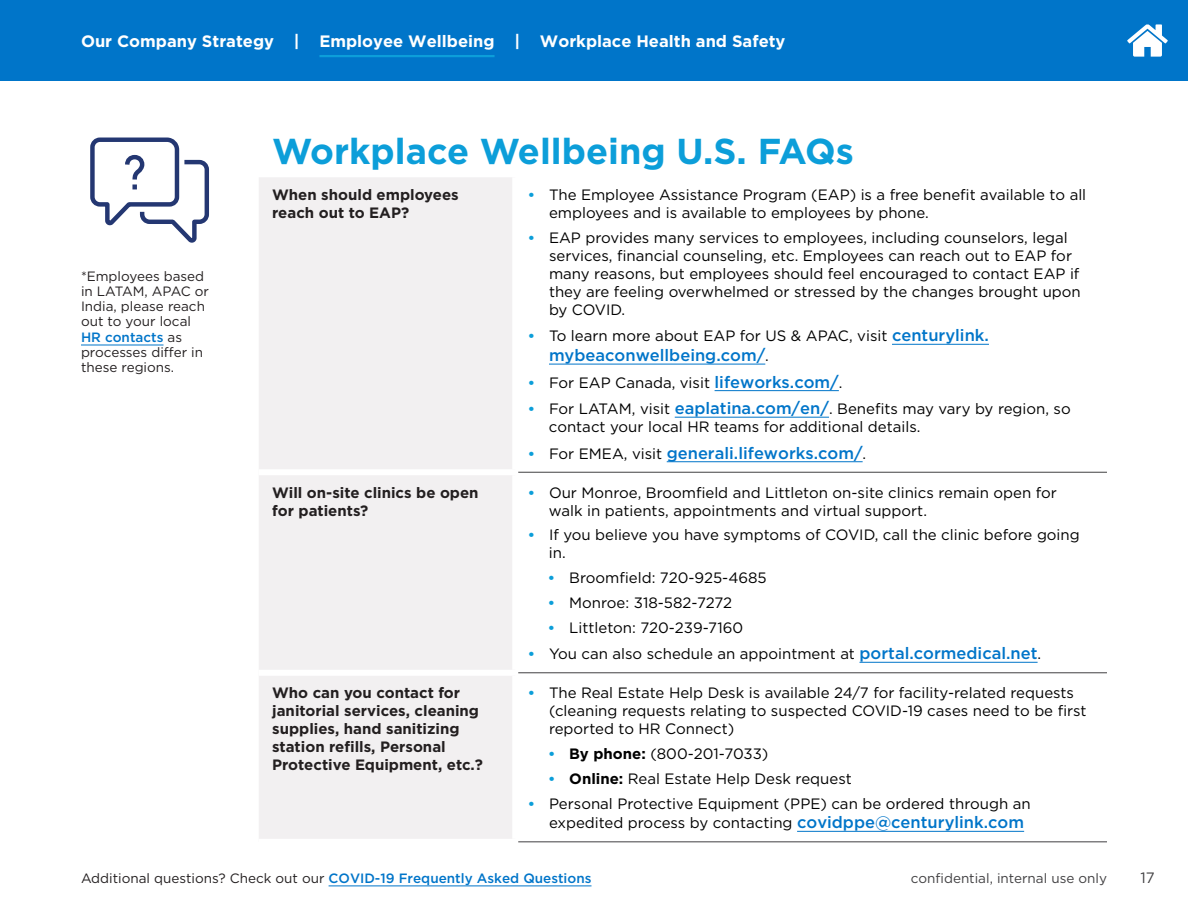
<style>
.page{position:relative;width:1188px;height:918px;background:#fff}
.page>*{position:absolute;margin:0;border:0;box-sizing:border-box;transform-origin:0 0}
.t1{font:700 36px "Gotham";color:#0c9ed9}
.t2{font:700 16.5px "Gotham";color:#fff}
.t3{font:500 16.5px "Gotham";color:#0075c9}
.t4{font:15px/18px "Gotham";color:#000}
.t5{font:700 15px/18px "Gotham";color:#231f20}
.t6{font:15px "Gotham";color:#414042}
.t7{font:13.5px/15.1px "Gotham";color:#231f20}
.t8{font:500 13.5px "Gotham";color:#0075c9}
.t9{font:13.5px "Gotham";color:#414042}
.s1{font-weight:500;color:#0075c9}
.s2{font-family:"Arial";font-weight:700;color:#0c9ed9}
.s3{font-weight:500;font-size:16.5px;color:#0075c9}
.s4{font-weight:400;font-size:15px;color:#000}
.s5{font-family:"Arial";font-weight:700;font-size:15px;color:#0c9ed9}
.s6{font-weight:700}
.s7{font-weight:400;color:#231f20}
</style>
<div class="page">
<div style="left:0;top:0;width:1188px;height:81px;background:#0075c9"></div>
<hr style="left:319px;top:55px;width:176px;height:2px;background:#0c9ed9">
<hr style="left:329px;top:886px;width:263px;height:1px;background:#0075c9">
<svg style="left:1127px;top:24px;width:41px;height:33px"></svg>
<svg style="left:90px;top:137px;width:119px;height:106px"></svg>
<hr style="left:81px;top:345px;width:83px;height:1px;background:#0075c9">
<div style="left:259px;top:177px;width:253px;height:662px;background:#f2f0f1"></div>
<div style="left:259px;top:469px;width:259px;height:6px;background:#fff"></div>
<div style="left:259px;top:670px;width:259px;height:6px;background:#fff"></div>
<hr style="left:518px;top:472px;width:589px;height:1px;background:#414042">
<hr style="left:518px;top:673px;width:589px;height:1px;background:#414042">
<hr style="left:518px;top:842px;width:589px;height:1px;background:#414042">
<hr style="left:892px;top:344px;width:97px;height:1px;background:#0075c9">
<hr style="left:549px;top:364px;width:216px;height:1px;background:#0075c9">
<hr style="left:715px;top:390px;width:124px;height:1px;background:#0075c9">
<hr style="left:675px;top:417px;width:154px;height:1px;background:#0075c9">
<hr style="left:667px;top:461px;width:196px;height:1px;background:#0075c9">
<hr style="left:860px;top:662px;width:178px;height:1px;background:#0075c9">
<hr style="left:797px;top:831px;width:227px;height:1px;background:#0075c9">
<p class="t2" style="left:81px;top:30px;width:706px">Our Company Strategy | Employee Wellbeing | Workplace Health and Safety</p>
<p class="t7" style="left:81px;top:268px;width:130px">*Employees based in LATAM, APAC or<br>India, please reach out to your local<br><span class="s1">HR contacts</span> as processes differ in these regions.</p>
<h1 class="t1" style="left:272px;top:127px;width:583px">Workplace Wellbeing U.S. FAQs</h1>
<p class="t5" style="left:272px;top:186px;width:188px">When should employees reach out to EAP?</p>
<p class="t4" style="left:549px;top:185px;width:539px;text-indent:-20px"><span class="s2">•</span> The Employee Assistance Program (EAP) is a free benefit available to all employees and is available to employees by phone.</p>
<p class="t4" style="left:549px;top:228px;width:533px;text-indent:-20px"><span class="s2">•</span> EAP provides many services to employees, including counselors, legal services, financial counseling, etc. Employees can reach out to EAP for many reasons, but employees should feel encouraged to contact EAP if they are feeling overwhelmed or stressed by the changes brought upon by COVID.</p>
<p class="t4" style="left:529px;top:327px;width:462px"><span class="s2">•</span> To learn more about EAP for US &amp; APAC, visit <span class="s3">centurylink.</span></p>
<p class="t3" style="left:549px;top:344px;width:221px">mybeaconwellbeing.com/<span class="s4">.</span></p>
<p class="t4" style="left:529px;top:373px;width:315px"><span class="s2">•</span> For EAP Canada, visit <span class="s3">lifeworks.com/</span>.</p>
<p class="t4" style="left:549px;top:400px;width:523px;text-indent:-20px"><span class="s2">•</span> For LATAM, visit <span class="s3">eaplatina.com/en/</span>. Benefits may vary by region, so contact your local HR teams for additional details.</p>
<p class="t3" style="left:529px;top:442px;width:339px"><span class="s5">•</span> <span class="s4">For EMEA, visit</span> generali.lifeworks.com/<span class="s4">.</span></p>
<p class="t5" style="left:272px;top:483px;width:208px">Will on-site clinics be open for patients?</p>
<p class="t4" style="left:549px;top:483px;width:510px;text-indent:-20px"><span class="s2">•</span> Our Monroe, Broomfield and Littleton on-site clinics remain open for walk in patients, appointments and virtual support.</p>
<p class="t4" style="left:549px;top:526px;width:532px;text-indent:-20px"><span class="s2">•</span> If you believe you have symptoms of COVID, call the clinic before going in.</p>
<p class="t4" style="left:549px;top:569px;width:219px"><span class="s2">•</span> Broomfield: 720-925-4685</p>
<p class="t4" style="left:549px;top:593px;width:185px"><span class="s2">•</span> Monroe: 318-582-7272</p>
<p class="t4" style="left:549px;top:618px;width:196px"><span class="s2">•</span> Littleton: 720-239-7160</p>
<p class="t4" style="left:529px;top:645px;width:514px"><span class="s2">•</span> You can also schedule an appointment at <span class="s3">portal.cormedical.net</span>.</p>
<p class="t5" style="left:272px;top:684px;width:212px">Who can you contact for janitorial services, cleaning supplies, hand sanitizing station refills, Personal<br>Protective Equipment, etc.?</p>
<p class="t4" style="left:549px;top:684px;width:539px;text-indent:-20px"><span class="s2">•</span> The Real Estate Help Desk is available 24/7 for facility-related requests (cleaning requests relating to suspected COVID-19 cases need to be first reported to HR Connect)</p>
<p class="t4" style="left:549px;top:744px;width:221px"><span class="s2">•</span> <span class="s6">By phone:</span> (800-201-7033)</p>
<p class="t4" style="left:549px;top:769px;width:304px"><span class="s2">•</span> <span class="s6">Online:</span> Real Estate Help Desk request</p>
<p class="t4" style="left:549px;top:793px;width:483px;line-height:19.8px;text-indent:-20px"><span class="s2">•</span> Personal Protective Equipment (PPE) can be ordered through an expedited process by contacting <span class="s3">covidppe@centurylink.com</span></p>
<p class="t8" style="left:81px;top:869px;width:512px"><span class="s7">Additional questions? Check out our</span> COVID-19 Frequently Asked Questions</p>
<p class="t9" style="left:911px;top:869px;width:198px">confidential, internal use only</p>
<p class="t6" style="left:1140px;top:869px;width:16px">17</p>
</div>
